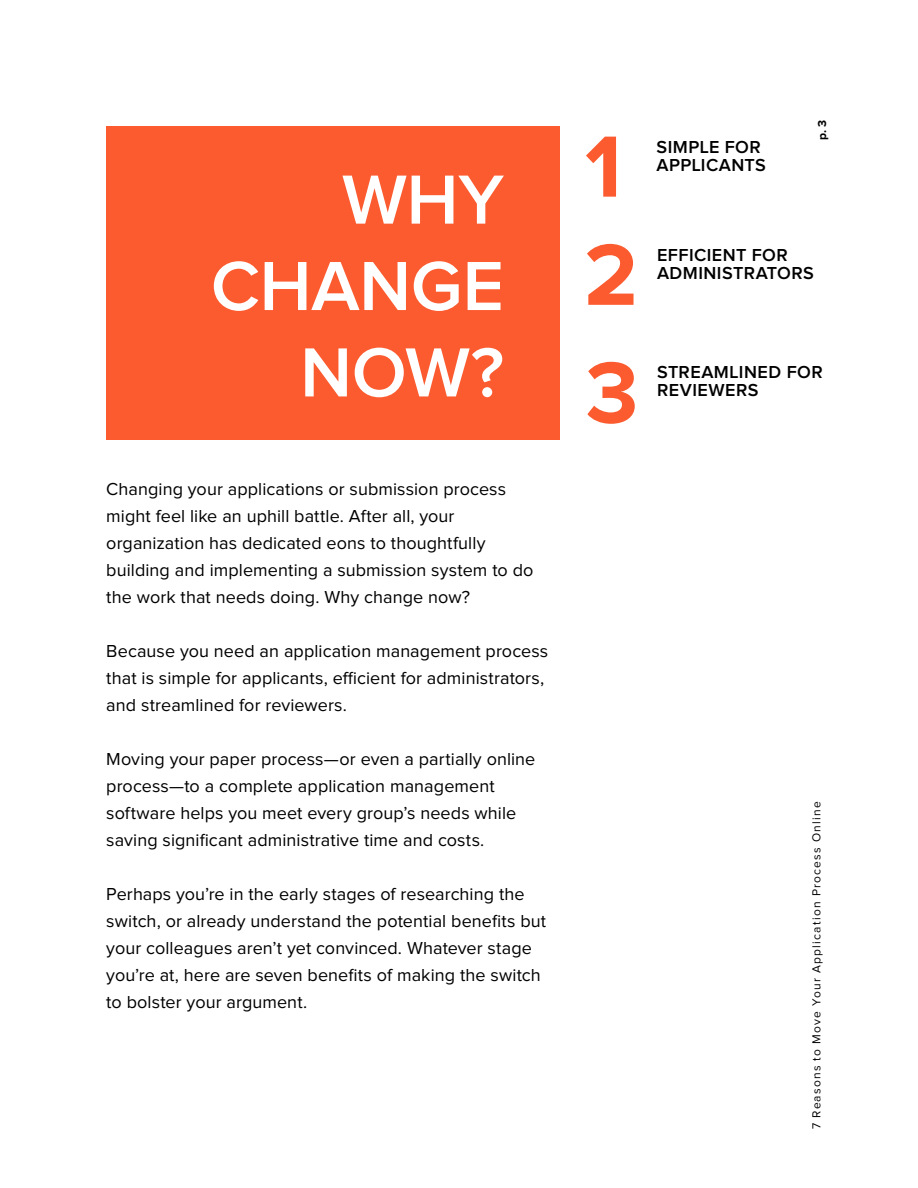
<style>
.page{position:relative;width:918px;height:1188px;background:#fff}
.page>*{position:absolute;margin:0;border:0;box-sizing:border-box;transform-origin:0 0}
.t1{font:700 90px/108.1px "Proxima Nova";color:#fc5b30}
.t2{font:600 72px/86.4px "Proxima Nova";letter-spacing:-.005em;color:#fff;text-align:right}
.t3{font:18px/27px "Proxima Nova";letter-spacing:.005em;color:#000}
.t4{font:600 18px/18px "Proxima Nova";letter-spacing:.025em;color:#000}
.t5{font:12px "Proxima Nova";letter-spacing:.1em;color:#000}
.t6{font:700 12px "Proxima Nova";color:#000}
</style>
<div class="page">
<div style="left:106px;top:126px;width:454px;height:314px;background:#fc5b30"></div>
<h2 class="t2" style="left:211px;top:160px;width:295px">WHY<br>CHANGE<br>NOW?</h2>
<p class="t3" style="left:106px;top:476px;width:429px">Changing your applications or submission process might feel like an uphill battle. After all, your organization has dedicated eons to thoughtfully building and implementing a submission system to do the work that needs doing. Why change now?</p>
<p class="t3" style="left:106px;top:638px;width:443px">Because you need an application management process that is simple for applicants, efficient for administrators, and streamlined for reviewers.</p>
<p class="t3" style="left:106px;top:746px;width:431px">Moving your paper process—or even a partially online process—to a complete application management software helps you meet every group’s needs while saving significant administrative time and costs.</p>
<p class="t3" style="left:106px;top:881px;width:441px">Perhaps you’re in the early stages of researching the switch, or already understand the potential benefits but your colleagues aren’t yet convinced. Whatever stage you’re at, here are seven benefits of making the switch to bolster your argument.</p>
<h1 class="t1" style="left:584px;top:116px;width:55px">1<br>2</h1>
<p class="t4" style="left:657px;top:139px;width:111px">SIMPLE FOR<br>APPLICANTS</p>
<p class="t6" style="left:817px;top:140px;width:22px;rotate:-90deg">p. 3</p>
<p class="t4" style="left:657px;top:247px;width:158px">EFFICIENT FOR<br>ADMINISTRATORS</p>
<h1 class="t1" style="left:586px;top:343px;width:54px">3</h1>
<p class="t4" style="left:657px;top:364px;width:167px">STREAMLINED FOR<br>REVIEWERS</p>
<p class="t5" style="left:811px;top:1129px;width:329px;rotate:-90deg">7 Reasons to Move Your Application Process Online</p>
</div>
